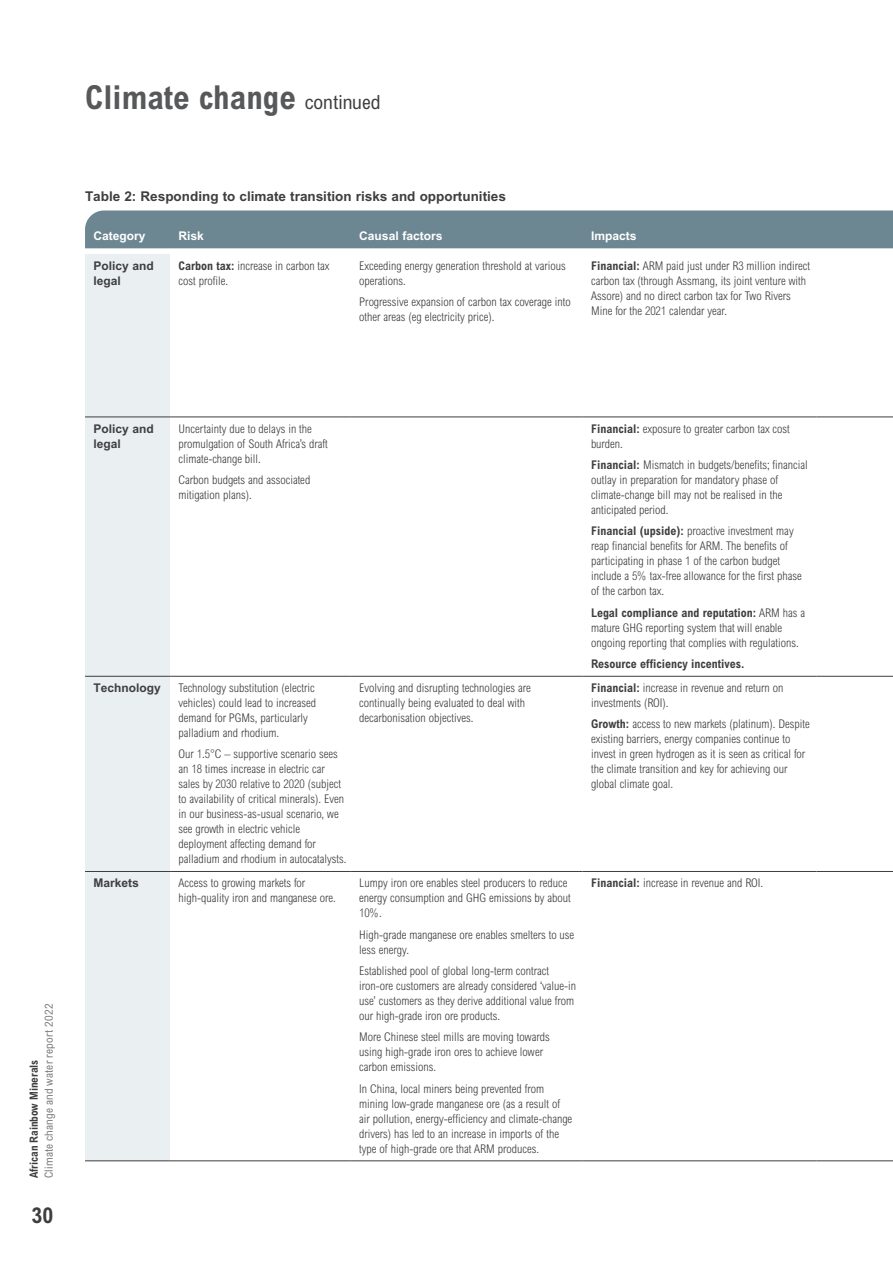
<style>
.page{position:relative;width:893px;height:1263px;background:#fff}
.page>*{position:absolute;margin:0;border:0;box-sizing:border-box;transform-origin:0 0}
.t1{font:700 condensed 33px "Arial MT Std";color:#57585a}
.t2{font:700 condensed 21.75px "Arial MT Std";color:#3e3e3f}
._2022___body_copy{font:700 13.5px "Arial MT Std";color:#3e3e3f}
._2022___table_text_p{font:300 condensed 12px/15px "Arial MT Std";color:#3e3e3f}
._2022___table_text_p-2{font:700 12px/15px "Arial MT Std";color:#3e3e3f}
._2022___table_text{font:700 12px "Arial MT Std";color:#fff}
._2022___table_text_p-3{font:700 condensed 12px "Arial MT Std";color:#3e3e3f}
.t3{font:condensed 11.25px "Arial MT Std";letter-spacing:.02em;color:#7a7c7f}
.t4{font:700 condensed 11.25px "Arial MT Std";color:#3e3e3f}
.s1{font-weight:400;font-size:19.5px;color:#3e3e3f}
.s2{font-weight:700}
</style>
<div class="page">
<div style="left:85px;top:210px;width:808px;height:38px;background:#6c8792"></div>
<div style="left:85px;top:254px;width:85px;height:906px;background:#eaeff1"></div>
<hr style="left:85px;top:1160px;width:85px;height:1px;background:#3e3e3f">
<hr style="left:170px;top:1160px;width:181px;height:1px;background:#3e3e3f">
<hr style="left:351px;top:1160px;width:232px;height:1px;background:#3e3e3f">
<hr style="left:583px;top:1160px;width:233px;height:1px;background:#3e3e3f">
<hr style="left:816px;top:1160px;width:77px;height:1px;background:#3e3e3f">
<hr style="left:85px;top:416px;width:85px;height:1px;background:#3e3e3f">
<hr style="left:170px;top:416px;width:181px;height:1px;background:#3e3e3f">
<hr style="left:351px;top:416px;width:232px;height:1px;background:#3e3e3f">
<hr style="left:583px;top:416px;width:233px;height:1px;background:#3e3e3f">
<hr style="left:816px;top:416px;width:77px;height:1px;background:#3e3e3f">
<hr style="left:85px;top:676px;width:85px;height:1px;background:#3e3e3f">
<hr style="left:170px;top:676px;width:181px;height:1px;background:#3e3e3f">
<hr style="left:351px;top:676px;width:232px;height:1px;background:#3e3e3f">
<hr style="left:583px;top:676px;width:233px;height:1px;background:#3e3e3f">
<hr style="left:816px;top:676px;width:77px;height:1px;background:#3e3e3f">
<hr style="left:85px;top:871px;width:85px;height:1px;background:#3e3e3f">
<hr style="left:170px;top:871px;width:181px;height:1px;background:#3e3e3f">
<hr style="left:351px;top:871px;width:232px;height:1px;background:#3e3e3f">
<hr style="left:583px;top:871px;width:233px;height:1px;background:#3e3e3f">
<hr style="left:816px;top:871px;width:77px;height:1px;background:#3e3e3f">
<h1 class="t1" style="left:85px;top:78px;width:297px">Climate change <span class="s1">continued</span></h1>
<p class="_2022___body_copy" style="left:85px;top:188px;width:422px">Table 2: Responding to climate transition risks and opportunities</p>
<p class="_2022___table_text" style="left:94px;top:229px;width:54px">Category</p>
<p class="_2022___table_text" style="left:179px;top:229px;width:27px">Risk</p>
<p class="_2022___table_text" style="left:359px;top:229px;width:85px">Causal factors</p>
<p class="_2022___table_text" style="left:591px;top:229px;width:47px">Impacts</p>
<p class="_2022___table_text_p-2" style="left:94px;top:258px;width:62px">Policy and legal</p>
<p class="_2022___table_text_p" style="left:179px;top:258px;width:152px"><span class="s2">Carbon tax:</span> increase in carbon tax cost profile.</p>
<p class="_2022___table_text_p" style="left:359px;top:258px;width:208px">Exceeding energy generation threshold at various operations.</p>
<p class="_2022___table_text_p" style="left:359px;top:294px;width:213px">Progressive expansion of carbon tax coverage into other areas (eg electricity price).</p>
<p class="_2022___table_text_p" style="left:591px;top:258px;width:221px"><span class="s2">Financial:</span> ARM paid just under R3 million indirect carbon tax (through Assmang, its joint venture with Assore) and no direct carbon tax for Two Rivers Mine for the 2021 calendar year.</p>
<p class="t3" style="left:42px;top:1178px;width:176px;rotate:-90deg">Climate change and water report 2022</p>
<p class="t4" style="left:27px;top:1178px;width:120px;rotate:-90deg">African Rainbow Minerals</p>
<h2 class="t2" style="left:32px;top:1202px;width:23px">30</h2>
<p class="_2022___table_text_p-2" style="left:94px;top:421px;width:62px">Policy and legal</p>
<p class="_2022___table_text_p" style="left:179px;top:421px;width:151px">Uncertainty due to delays in the promulgation of South Africa’s draft climate-change bill.</p>
<p class="_2022___table_text_p" style="left:179px;top:472px;width:133px">Carbon budgets and associated mitigation plans).</p>
<p class="_2022___table_text_p-2" style="left:94px;top:680px;width:69px">Technology</p>
<p class="_2022___table_text_p" style="left:179px;top:680px;width:139px">Technology substitution (electric vehicles) could lead to increased demand for PGMs, particularly palladium and rhodium.</p>
<p class="_2022___table_text_p" style="left:179px;top:747px;width:169px">Our 1.5°C – supportive scenario sees an 18 times increase in electric car sales by 2030 relative to 2020 (subject to availability of critical minerals). Even in our business-as-usual scenario, we see growth in electric vehicle deployment affecting demand for palladium and rhodium in autocatalysts.</p>
<p class="_2022___table_text_p" style="left:591px;top:421px;width:200px"><span class="s2">Financial:</span> exposure to greater carbon tax cost burden.</p>
<p class="_2022___table_text_p" style="left:591px;top:457px;width:218px"><span class="s2">Financial:</span> Mismatch in budgets/benefits; financial outlay in preparation for mandatory phase of climate-change bill may not be realised in the anticipated period.</p>
<p class="_2022___table_text_p" style="left:591px;top:524px;width:212px"><span class="s2">Financial (upside):</span> proactive investment may reap financial benefits for ARM. The benefits of participating in phase 1 of the carbon budget include a 5% tax-free allowance for the first phase of the carbon tax.</p>
<p class="_2022___table_text_p" style="left:591px;top:605px;width:215px"><span class="s2">Legal compliance and reputation:</span> ARM has a mature GHG reporting system that will enable ongoing reporting that complies with regulations.</p>
<p class="_2022___table_text_p-3" style="left:591px;top:657px;width:155px">Resource efficiency incentives.</p>
<p class="_2022___table_text_p" style="left:359px;top:680px;width:173px">Evolving and disrupting technologies are continually being evaluated to deal with decarbonisation objectives.</p>
<p class="_2022___table_text_p" style="left:591px;top:680px;width:194px"><span class="s2">Financial:</span> increase in revenue and return on investments (ROI).</p>
<p class="_2022___table_text_p" style="left:591px;top:717px;width:220px"><span class="s2">Growth:</span> access to new markets (platinum). Despite existing barriers, energy companies continue to invest in green hydrogen as it is seen as critical for the climate transition and key for achieving our global climate goal.</p>
<p class="_2022___table_text_p-2" style="left:94px;top:875px;width:47px">Markets</p>
<p class="_2022___table_text_p" style="left:179px;top:875px;width:159px">Access to growing markets for high-quality iron and manganese ore.</p>
<p class="_2022___table_text_p" style="left:359px;top:875px;width:213px">Lumpy iron ore enables steel producers to reduce energy consumption and GHG emissions by about<br>10%.</p>
<p class="_2022___table_text_p" style="left:359px;top:927px;width:216px">High-grade manganese ore enables smelters to use less energy.</p>
<p class="_2022___table_text_p" style="left:359px;top:963px;width:218px">Established pool of global long-term contract iron-ore customers are already considered ‘value-in use’ customers as they derive additional value from our high-grade iron ore products.</p>
<p class="_2022___table_text_p" style="left:359px;top:1029px;width:192px">More Chinese steel mills are moving towards using high-grade iron ores to achieve lower carbon emissions.</p>
<p class="_2022___table_text_p" style="left:359px;top:1081px;width:214px">In China, local miners being prevented from mining low-grade manganese ore (as a result of air pollution, energy-efficiency and climate-change drivers) has led to an increase in imports of the type of high-grade ore that ARM produces.</p>
<p class="_2022___table_text_p" style="left:591px;top:875px;width:174px"><span class="s2">Financial:</span> increase in revenue and ROI.</p>
</div>
